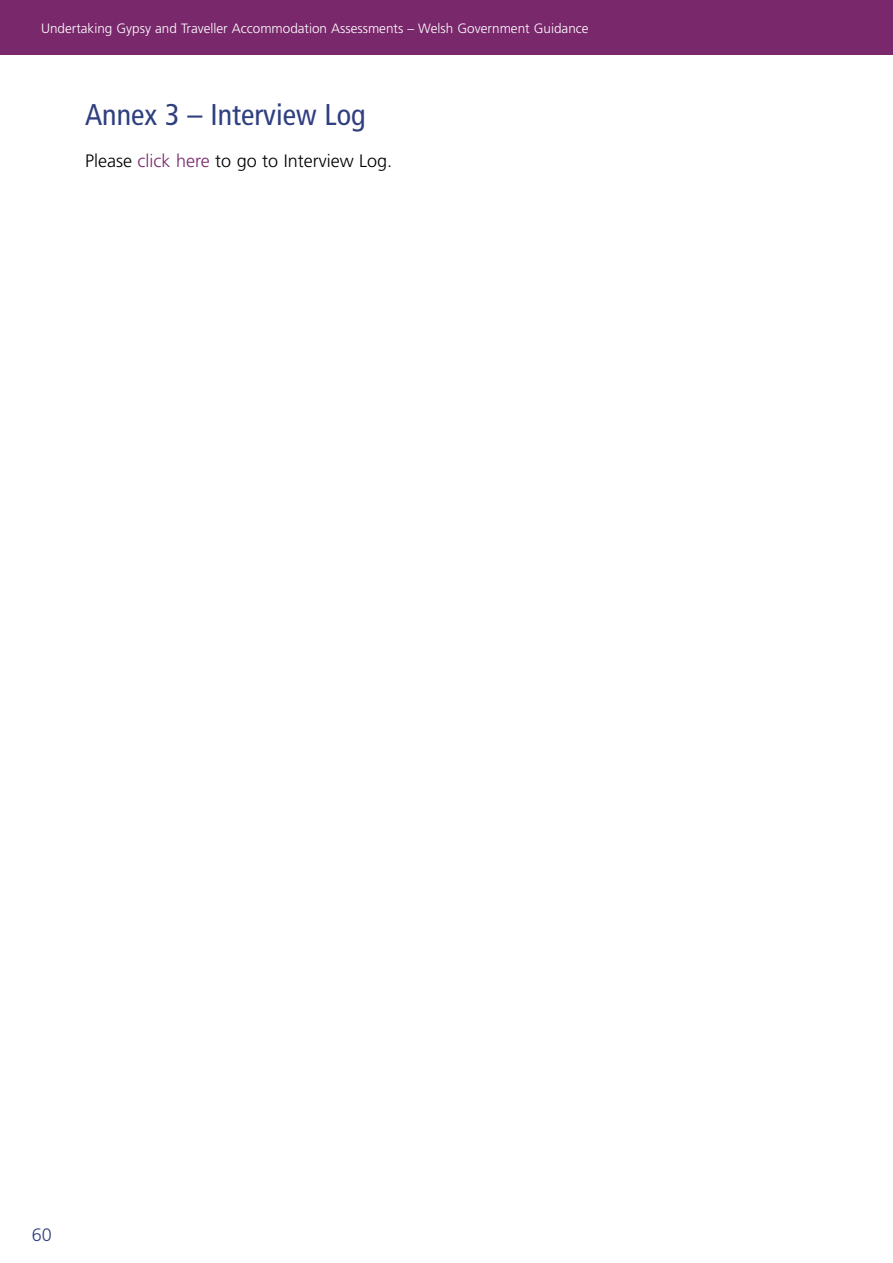
<style>
.page{position:relative;width:893px;height:1263px;background:#fff}
.page>*{position:absolute;margin:0;border:0;box-sizing:border-box;transform-origin:0 0}
.Heading{font:condensed 30px "Frutiger LT Std";color:#2f3f7f}
.table_text{font:300 18px "Frutiger LT Std";color:#000}
.t1{font:300 18px "Frutiger LT Std";color:#2f3f7f}
.t2{font:300 13.5px "Frutiger LT Std";color:#fff}
.s1{color:#79286b}
</style>
<div class="page">
<div style="left:0;top:0;width:893px;height:55px;background:#79286b"></div>
<p class="t2" style="left:41px;top:20px;width:549px">Undertaking Gypsy and Traveller Accommodation Assessments – Welsh Government Guidance</p>
<p class="Heading" style="left:85px;top:97px;width:282px">Annex 3 – Interview Log</p>
<p class="table_text" style="left:85px;top:151px;width:309px">Please <span class="s1">click here</span> to go to Interview Log.</p>
<h2 class="t1" style="left:32px;top:1225px;width:22px">60</h2>
</div>
